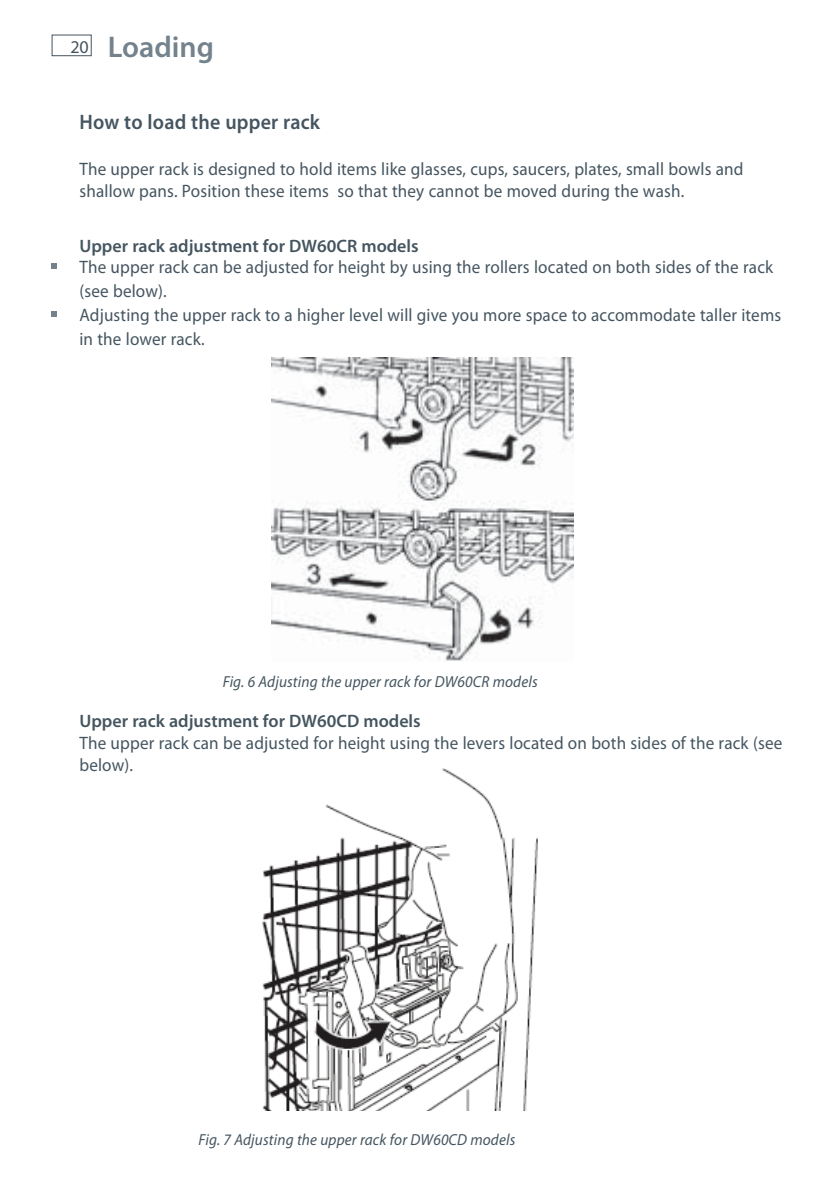
<style>
.page{position:relative;width:840px;height:1191px;background:#fff}
.page>*{position:absolute;margin:0;border:0;box-sizing:border-box;transform-origin:0 0}
.t1{font:600 30px "Myriad Pro";color:#73828d}
.t2{font:600 21px "Myriad Pro";letter-spacing:.01em;color:#455560;scale:.95 1}
.t3{font:18px/24px "Myriad Pro";letter-spacing:.01em;color:#455560;scale:.95 1}
.t4{font:600 18px "Myriad Pro";color:#455560}
.t5{font:italic 16px "Myriad Pro";letter-spacing:.01em;color:#455560;scale:.95 1}
.s1{font-weight:400;font-size:18px;color:#455560}
</style>
<div class="page">
<div style="left:52px;top:35px;width:40px;height:21px;border:1px solid #455560"></div>
<svg style="left:51px;top:263px;width:6px;height:6px"></svg>
<svg style="left:51px;top:311px;width:6px;height:6px"></svg>
<img style="left:271px;top:357px;width:302px;height:304px">
<img style="left:262px;top:768px;width:276px;height:342px">
<h1 class="t1" style="left:70px;top:35px;width:145px"><span class="s1">20</span> Loading</h1>
<p class="t2" style="left:79px;top:114px;width:254px">How to load the upper rack</p>
<p class="t3" style="left:79px;top:160px;width:700px;line-height:22px">The upper rack is designed to hold items like glasses, cups, saucers, plates, small bowls and shallow pans. Position these items so that they cannot be moved during the wash.</p>
<p class="t4" style="left:79px;top:239px;width:340px">Upper rack adjustment for DW60CR models</p>
<p class="t3" style="left:79px;top:256px;width:739px">The upper rack can be adjusted for height by using the rollers located on both sides of the rack (see below).<br>Adjusting the upper rack to a higher level will give you more space to accommodate taller items in the lower rack.</p>
<p class="t5" style="left:223px;top:675px;width:333px">Fig. 6 Adjusting the upper rack for DW60CR models</p>
<p class="t4" style="left:79px;top:714px;width:342px">Upper rack adjustment for DW60CD models</p>
<p class="t3" style="left:79px;top:734px;width:741px;line-height:22px">The upper rack can be adjusted for height using the levers located on both sides of the rack (see below).</p>
<p class="t5" style="left:198px;top:1133px;width:335px">Fig. 7 Adjusting the upper rack for DW60CD models</p>
</div>
